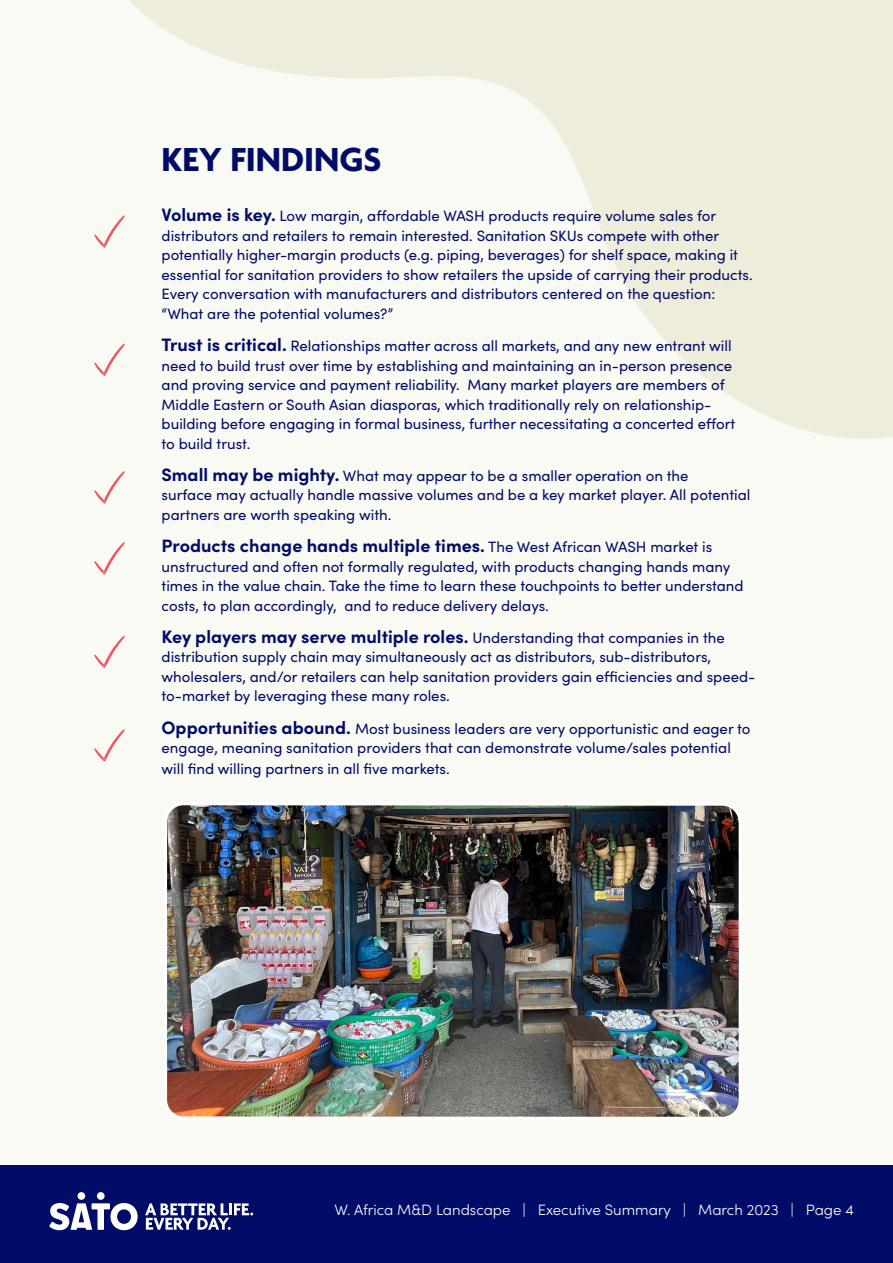
<style>
.page{position:relative;width:893px;height:1263px;background:#fafaf4}
.page>*{position:absolute;margin:0;border:0;box-sizing:border-box;transform-origin:0 0}
.t1{font:700 36px "Agenda";color:#000c68}
.Text_16{font:700 18px "Sofia Pro";color:#000c68}
.Text_16-2{font:15px/19.5px "Sofia Pro";color:#000c68}
.Text_16-3{font:300 15px "Sofia Pro";color:#fff}
.s1{font-weight:700;font-size:18px}
.s2{font-weight:400;font-size:15px}
</style>
<div class="page">
<svg style="left:94px;top:471px;width:31px;height:33px"></svg>
<svg style="left:94px;top:542px;width:31px;height:32px"></svg>
<svg style="left:94px;top:635px;width:31px;height:33px"></svg>
<svg style="left:94px;top:729px;width:31px;height:32px"></svg>
<img style="left:165px;top:803px;width:576px;height:316px">
<svg style="left:94px;top:0;width:799px;height:439px"></svg>
<div style="left:0;top:1165px;width:893px;height:98px;background:#000c68"></div>
<svg style="left:145px;top:1203px;width:108px;height:27px"></svg>
<div style="left:97px;top:1192px;width:8px;height:8px;background:#fff;border-radius:50%"></div>
<div style="left:78px;top:1192px;width:7px;height:8px;background:#fff;border-radius:50%"></div>
<svg style="left:49px;top:1203px;width:89px;height:27px"></svg>
<p class="t1" style="left:162px;top:140px;width:221px">KEY FINDINGS</p>
<p class="Text_16-2" style="left:162px;top:205px;width:593px"><span class="s1">Volume is key.</span> Low margin, affordable WASH products require volume sales for distributors and retailers to remain interested. Sanitation SKUs compete with other potentially higher-margin products (e.g. piping, beverages) for shelf space, making it essential for sanitation providers to show retailers the upside of carrying their products.<br>Every conversation with manufacturers and distributors centered on the question: “What are the potential volumes?”</p>
<p class="Text_16-2" style="left:162px;top:335px;width:575px"><span class="s1">Trust is critical.</span> Relationships matter across all markets, and any new entrant will need to build trust over time by establishing and maintaining an in-person presence and proving service and payment reliability. Many market players are members of Middle Eastern or South Asian diasporas, which traditionally rely on relationship&shy;building before engaging in formal business, further necessitating a concerted effort to build trust.</p>
<p class="Text_16-2" style="left:162px;top:465px;width:590px"><span class="s1">Small may be mighty.</span> What may appear to be a smaller operation on the<br>surface may actually handle massive volumes and be a key market player. All potential partners are worth speaking with.</p>
<p class="Text_16" style="left:162px;top:532px;width:552px">Products change hands multiple times. <span class="s2">The West African WASH market is</span></p>
<p class="Text_16-2" style="left:162px;top:556px;width:584px">unstructured and often not formally regulated, with products changing hands many times in the value chain. Take the time to learn these touchpoints to better understand costs, to plan accordingly, and to reduce delivery delays.</p>
<p class="Text_16" style="left:162px;top:623px;width:565px">Key players may serve multiple roles. <span class="s2">Understanding that companies in the</span></p>
<p class="Text_16-2" style="left:162px;top:647px;width:595px">distribution supply chain may simultaneously act as distributors, sub-distributors, wholesalers, and/or retailers can help sanitation providers gain efficiencies and speed&shy;to-market by leveraging these many roles.</p>
<p class="Text_16-2" style="left:162px;top:718px;width:590px"><span class="s1">Opportunities abound.</span> Most business leaders are very opportunistic and eager to engage, meaning sanitation providers that can demonstrate volume/sales potential</p>
<p class="Text_16-2" style="left:162px;top:758px;width:290px">will find willing partners in all five markets.</p>
<p class="Text_16-3" style="left:334px;top:1199px;width:521px">W. Africa M&amp;D Landscape | Executive Summary | March 2023 | Page 4</p>
</div>
